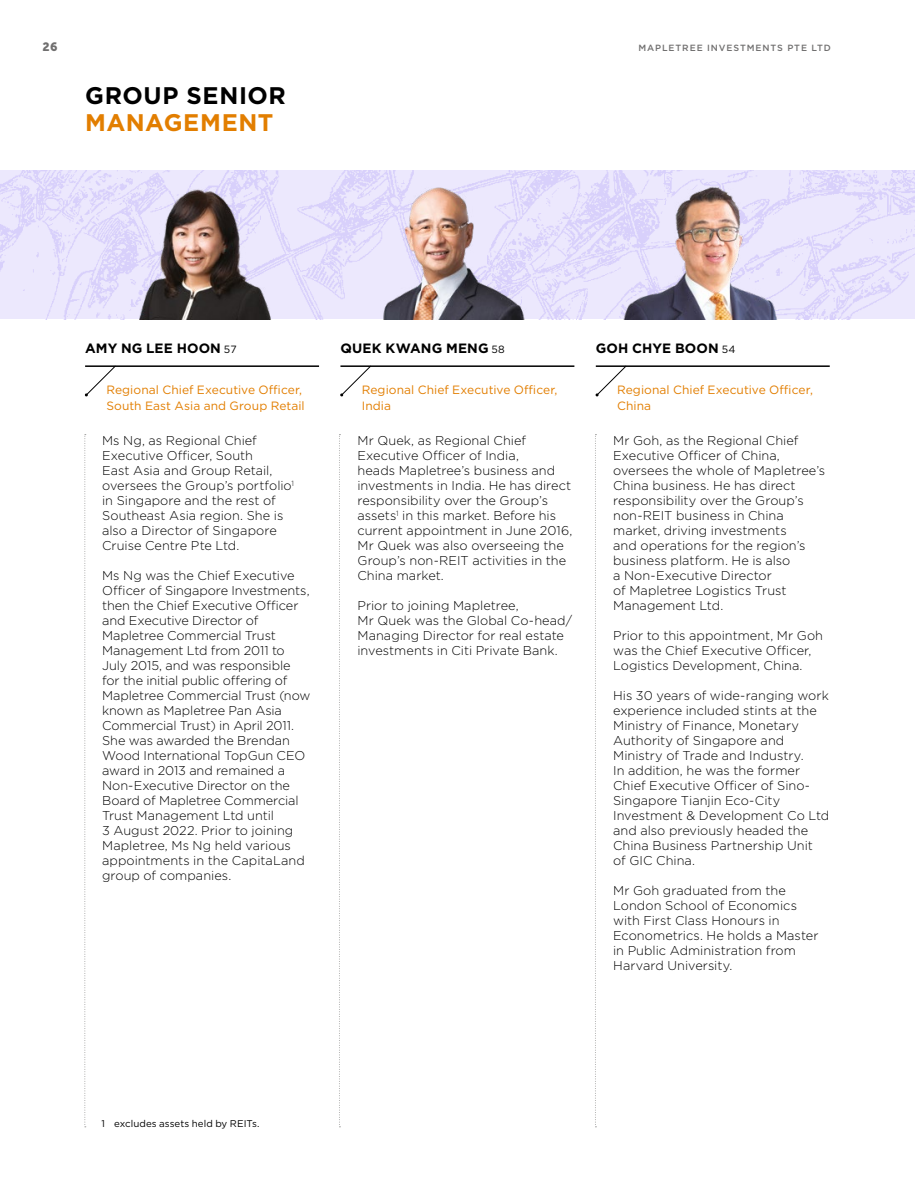
<style>
.page{position:relative;width:915px;height:1191px;background:#fff}
.page>*{position:absolute;margin:0;border:0;box-sizing:border-box;transform-origin:0 0}
.t1{font:700 24px "Gotham";letter-spacing:.025em;color:#000}
.t2{font:700 24px "Gotham";letter-spacing:.02em;color:#e27e00}
.t3{font:700 13.5px "Gotham";letter-spacing:.01em;color:#000}
.t4{font:300 12.75px/15px "Gotham";color:#000}
.t5{font:12px/16.5px "Gotham";letter-spacing:.005em;color:#e27e00}
.t6{font:12px "Museo Sans 900";color:#706f6f}
.t7{font:9.75px "Gotham";letter-spacing:.005em;color:#000}
.t8{font:500 9px "Gotham";letter-spacing:.1em;color:#706f6f}
.s1{font-weight:400;font-size:10.5px}
</style>
<div class="page">
<img style="left:0;top:170px;width:914px;height:149px">
<img style="left:100px;top:174px;width:198px;height:145px">
<hr style="left:85px;top:365px;width:234px;height:2px;background:#000">
<svg style="left:85px;top:365px;width:31px;height:31px"></svg>
<svg style="left:84px;top:434px;width:2px;height:693px"></svg>
<svg style="left:339px;top:434px;width:1px;height:693px"></svg>
<svg style="left:595px;top:434px;width:1px;height:693px"></svg>
<img style="left:361px;top:174px;width:183px;height:145px">
<hr style="left:340px;top:365px;width:234px;height:2px;background:#000">
<svg style="left:340px;top:365px;width:32px;height:31px"></svg>
<img style="left:607px;top:177px;width:191px;height:142px">
<hr style="left:595px;top:365px;width:234px;height:2px;background:#000">
<svg style="left:595px;top:365px;width:32px;height:31px"></svg>
<p class="t6" style="left:43px;top:40px;width:16px">26</p>
<p class="t8" style="left:638px;top:42px;width:194px">MAPLETREE INVESTMENTS PTE LTD</p>
<h1 class="t1" style="left:85px;top:80px;width:202px">GROUP SENIOR</h1>
<h1 class="t2" style="left:85px;top:107px;width:190px">MANAGEMENT</h1>
<p class="t3" style="left:85px;top:339px;width:153px">AMY NG LEE HOON <span class="s1">57</span></p>
<p class="t5" style="left:106px;top:381px;width:200px">Regional Chief Executive Officer,<br>South East Asia and Group Retail</p>
<p class="t4" style="left:102px;top:432px;width:193px">Ms Ng, as Regional Chief<br>Executive Officer, South<br>East Asia and Group Retail, oversees the Group’s portfolio<sup>1 </sup>in Singapore and the rest of<br>Southeast Asia region. She is also a Director of Singapore<br>Cruise Centre Pte Ltd.</p>
<p class="t4" style="left:102px;top:567px;width:210px">Ms Ng was the Chief Executive<br>Officer of Singapore Investments, then the Chief Executive Officer and Executive Director of<br>Mapletree Commercial Trust<br>Management Ltd from 2011 to<br>July 2015, and was responsible for the initial public offering of<br>Mapletree Commercial Trust (now known as Mapletree Pan Asia<br>Commercial Trust) in April 2011.<br>She was awarded the Brendan<br>Wood International TopGun CEO award in 2013 and remained a<br>Non-Executive Director on the<br>Board of Mapletree Commercial<br>Trust Management Ltd until<br>3 August 2022. Prior to joining<br>Mapletree, Ms Ng held various appointments in the CapitaLand group of companies.</p>
<p class="t3" style="left:340px;top:339px;width:166px">QUEK KWANG MENG <span class="s1">58</span></p>
<p class="t5" style="left:361px;top:381px;width:197px">Regional Chief Executive Officer,<br>India</p>
<p class="t4" style="left:357px;top:432px;width:216px">Mr Quek, as Regional Chief<br>Executive Officer of India,<br>heads Mapletree’s business and investments in India. He has direct responsibility over the Group’s assets<sup>1</sup> in this market. Before his current appointment in June 2016,<br>Mr Quek was also overseeing the<br>Group’s non-REIT activities in the<br>China market.</p>
<p class="t4" style="left:357px;top:597px;width:216px">Prior to joining Mapletree,<br>Mr Quek was the Global Co-head/<br>Managing Director for real estate investments in Citi Private Bank.</p>
<p class="t3" style="left:595px;top:339px;width:141px">GOH CHYE BOON <span class="s1">54</span></p>
<p class="t5" style="left:617px;top:381px;width:197px">Regional Chief Executive Officer,<br>China</p>
<p class="t4" style="left:613px;top:432px;width:213px">Mr Goh, as the Regional Chief<br>Executive Officer of China, oversees the whole of Mapletree’s<br>China business. He has direct responsibility over the Group’s non-REIT business in China market, driving investments<br>and operations for the region’s business platform. He is also<br>a Non-Executive Director<br>of Mapletree Logistics Trust<br>Management Ltd.</p>
<p class="t4" style="left:613px;top:627px;width:211px">Prior to this appointment, Mr Goh was the Chief Executive Officer,<br>Logistics Development, China.</p>
<p class="t4" style="left:613px;top:687px;width:217px">His 30 years of wide-ranging work experience included stints at the<br>Ministry of Finance, Monetary<br>Authority of Singapore and<br>Ministry of Trade and Industry.<br>In addition, he was the former<br>Chief Executive Officer of Sino-<br>Singapore Tianjin Eco-City<br>Investment &amp; Development Co Ltd and also previously headed the<br>China Business Partnership Unit<br>of GIC China.</p>
<p class="t4" style="left:613px;top:882px;width:207px">Mr Goh graduated from the<br>London School of Economics with First Class Honours in<br>Econometrics. He holds a Master in Public Administration from<br>Harvard University.</p>
<p class="t7" style="left:101px;top:1117px;width:159px">1 excludes assets held by REITs.</p>
</div>
